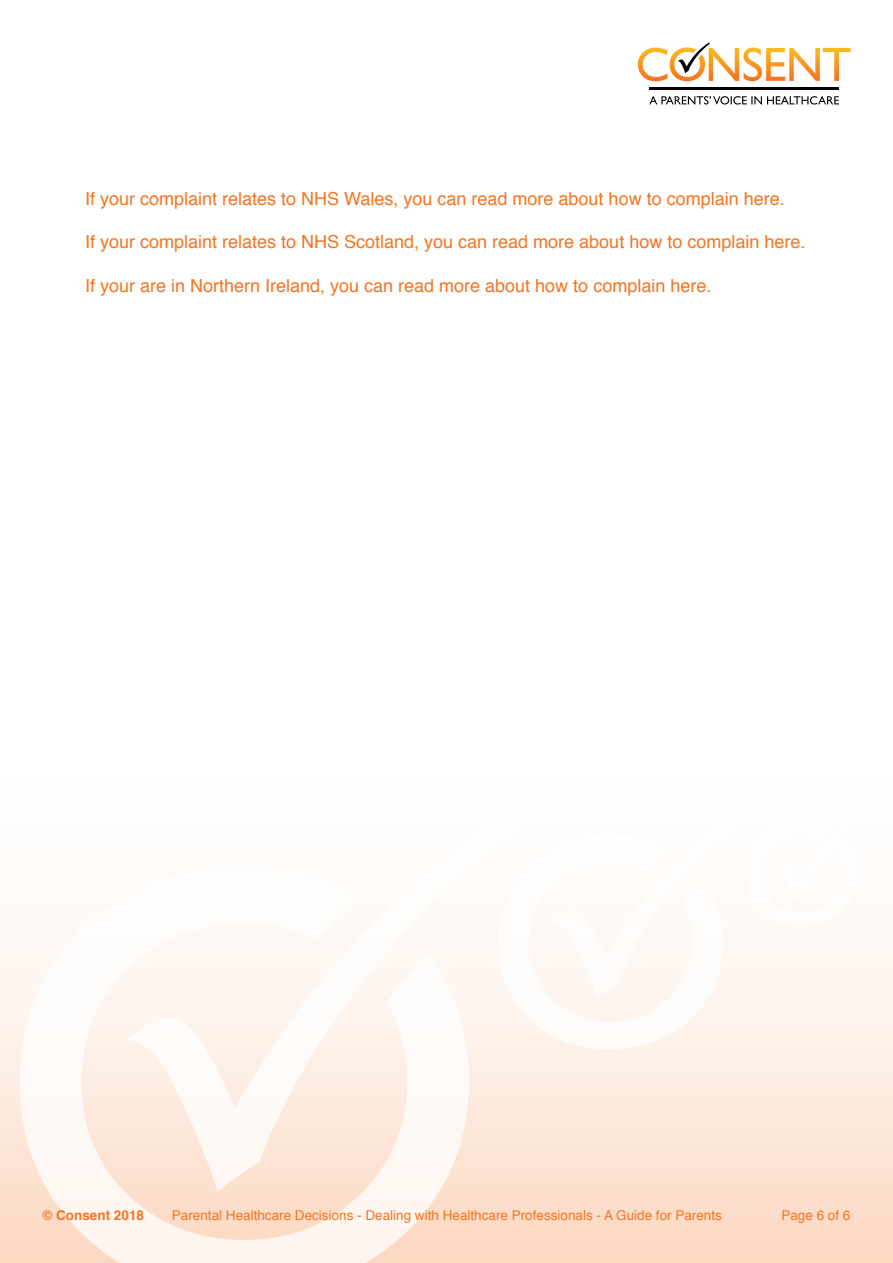
<style>
.page{position:relative;width:893px;height:1263px;background:#fff}
.page>*{position:absolute;margin:0;border:0;box-sizing:border-box;transform-origin:0 0}
.t1{font:18px "Helvetica";color:#f47521}
.t2{font:13.5px "Helvetica";color:#f47521}
.t3{font:700 13.5px "Helvetica";color:#f47521}
</style>
<div class="page">
<div style="left:0;top:765px;width:893px;height:498px;background:linear-gradient(to bottom,#fff,#fcdcc7)"></div>
<svg style="left:128px;top:804px;width:402px;height:388px"></svg>
<svg style="left:20px;top:866px;width:449px;height:397px;fill:#fef7f2"></svg>
<svg style="left:498px;top:835px;width:225px;height:214px"></svg>
<svg style="left:552px;top:804px;width:321px;height:194px"></svg>
<hr style="left:649px;top:88px;width:190px;height:2px;background:#000">
<svg style="left:638px;top:43px;width:212px;height:38px"></svg>
<svg style="left:649px;top:96px;width:190px;height:9px"></svg>
<p class="t1" style="left:85px;top:185px;width:701px">If your complaint relates to NHS Wales, you can read more about how to complain here.</p>
<p class="t1" style="left:85px;top:228px;width:722px">If your complaint relates to NHS Scotland, you can read more about how to complain here.</p>
<p class="t1" style="left:85px;top:271px;width:628px">If your are in Northern Ireland, you can read more about how to complain here.</p>
<p class="t3" style="left:43px;top:1205px;width:103px">© Consent 2018</p>
<p class="t2" style="left:172px;top:1205px;width:552px">Parental Healthcare Decisions - Dealing with Healthcare Professionals - A Guide for Parents</p>
<p class="t2" style="left:781px;top:1205px;width:71px">Page 6 of 6</p>
</div>
